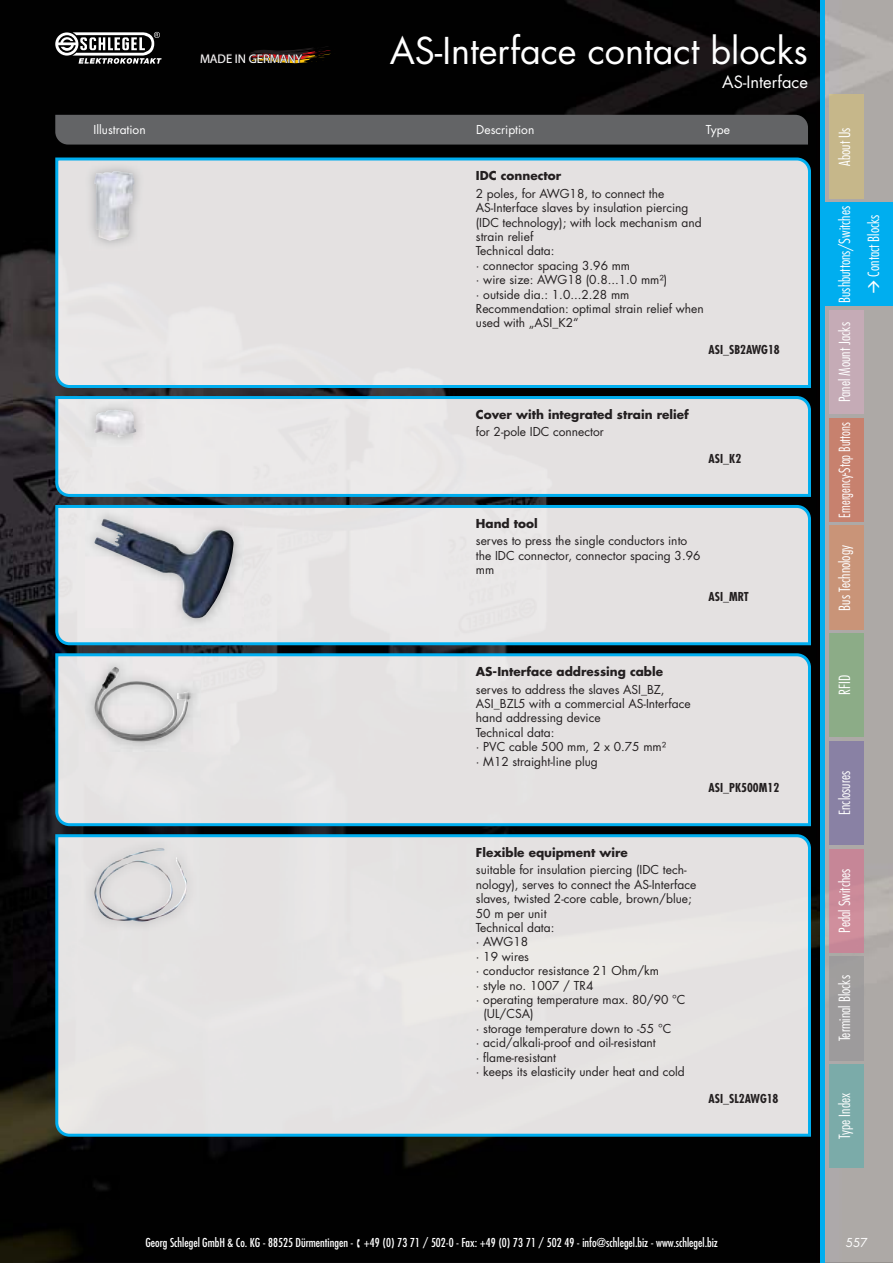
<style>
.page{position:relative;width:893px;height:1263px;background:#fff}
.page>*{position:absolute;margin:0;border:0;box-sizing:border-box;transform-origin:0 0}
.t1{font:36px "Futura Std";color:#fff}
.t2{font:16.5px "Futura Std";color:#fff}
.t3{font:300 condensed 15px/28.8px "Futura Std";color:#fff}
.t4{font:300 condensed 15px "Futura Std";color:#fff;scale:.92 1}
.t5{font:12.6px "Myriad Pro";color:#fff}
.t6{font:12px/14.4px "Futura Std";color:#231f20}
.t7{font:condensed 12px "Futura Std";color:#fff}
.t8{font:700 12px "Futura Std";color:#231f20}
.t9{font:700 condensed 12px "Futura Std";color:#231f20}
.t10{font:12px "Futura Std";color:#fff}
</style>
<div class="page">
<img style="left:13px;top:0;width:880px;height:1263px">
<svg style="left:200px;top:46px;width:135px;height:21px;background:#1a100a"></svg>
<div style="left:829px;top:634px;width:34px;height:103px;background:#8cac87"></div>
<div style="left:829px;top:95px;width:34px;height:103px;background:#c6b78a"></div>
<div style="left:829px;top:1064px;width:34px;height:104px;background:#7baba9"></div>
<div style="left:829px;top:526px;width:34px;height:103px;background:#c99478"></div>
<div style="left:829px;top:310px;width:34px;height:104px;background:#c5abb6"></div>
<div style="left:829px;top:849px;width:34px;height:103px;background:#c98998"></div>
<hr style="left:821px;top:0;width:4px;height:1263px;background:#00aeef">
<div style="left:829px;top:957px;width:34px;height:103px;background:#9d9b9c"></div>
<div style="left:829px;top:741px;width:34px;height:104px;background:#8981a4"></div>
<div style="left:825px;top:203px;width:68px;height:103px;background:#00aeef"></div>
<div style="left:829px;top:418px;width:34px;height:104px;background:#c7816e"></div>
<img style="left:0;top:0;width:13px;height:1263px">
<svg style="left:55px;top:32px;width:107px;height:32px"></svg>
<div style="left:55px;top:115px;width:753px;height:30px;background:#636466"></div>
<svg style="left:54px;top:156px;width:758px;height:234px;background:#d8dbde"></svg>
<svg style="left:54px;top:395px;width:758px;height:103px;background:#d2dce0"></svg>
<svg style="left:54px;top:503px;width:758px;height:144px;background:#ccd3d7"></svg>
<svg style="left:54px;top:652px;width:758px;height:176px;background:#d5dadc"></svg>
<div style="left:54px;top:833px;width:758px;height:305px;background:#e4e3e2"></div>
<p class="t5" style="left:200px;top:54px;width:104px">MADE IN GERMANY</p>
<h1 class="t1" style="left:390px;top:34px;width:420px">AS-Interface contact blocks</h1>
<h2 class="t2" style="left:722px;top:74px;width:87px">AS-Interface</h2>
<p class="t10" style="left:94px;top:124px;width:54px">Illustration</p>
<p class="t10" style="left:476px;top:124px;width:60px">Description</p>
<p class="t10" style="left:706px;top:124px;width:26px">Type</p>
<p class="t8" style="left:476px;top:170px;width:87px">IDC connector</p>
<p class="t6" style="left:476px;top:187px;width:229px">2 poles, for AWG18, to connect the<br>AS-Interface slaves by insulation piercing (IDC technology); with lock mechanism and strain relief<br>Technical data:<br>· connector spacing 3.96 mm<br>· wire size: AWG18 (0.8...1.0 mm²)<br>· outside dia.: 1.0...2.28 mm<br>Recommendation: optimal strain relief when used with „ASI_K2“</p>
<p class="t9" style="left:708px;top:343px;width:73px">ASI_SB2AWG18</p>
<p class="t8" style="left:476px;top:409px;width:214px">Cover with integrated strain relief</p>
<p class="t6" style="left:476px;top:425px;width:129px">for 2-pole IDC connector</p>
<p class="t9" style="left:708px;top:452px;width:34px">ASI_K2</p>
<p class="t8" style="left:476px;top:518px;width:63px">Hand tool</p>
<p class="t6" style="left:476px;top:534px;width:226px">serves to press the single conductors into the IDC connector, connector spacing 3.96 mm</p>
<p class="t9" style="left:708px;top:590px;width:42px">ASI_MRT</p>
<p class="t8" style="left:476px;top:666px;width:189px">AS-Interface addressing cable</p>
<p class="t6" style="left:476px;top:683px;width:216px">serves to address the slaves ASI_BZ,<br>ASI_BZL5 with a commercial AS-Interface hand addressing device<br>Technical data:<br>· PVC cable 500 mm, 2 x 0.75 mm²<br>· M12 straight-line plug</p>
<p class="t9" style="left:708px;top:781px;width:72px">ASI_PK500M12</p>
<p class="t8" style="left:476px;top:847px;width:153px">Flexible equipment wire</p>
<p class="t6" style="left:476px;top:864px;width:212px">suitable for insulation piercing (IDC tech-</p>
<p class="t6" style="left:476px;top:878px;width:222px">nology), serves to connect the AS-Interface</p>
<p class="t6" style="left:476px;top:892px;width:217px">slaves, twisted 2-core cable, brown/blue;</p>
<p class="t6" style="left:476px;top:907px;width:72px">50 m per unit</p>
<p class="t6" style="left:476px;top:921px;width:80px">Technical data:</p>
<p class="t6" style="left:476px;top:936px;width:54px">· AWG18</p>
<p class="t6" style="left:476px;top:950px;width:55px">· 19 wires</p>
<p class="t6" style="left:476px;top:964px;width:185px">· conductor resistance 21 Ohm/km</p>
<p class="t6" style="left:476px;top:979px;width:119px">· style no. 1007 / TR4</p>
<p class="t6" style="left:476px;top:993px;width:211px">· operating temperature max. 80/90 °C</p>
<p class="t6" style="left:483px;top:1008px;width:52px">(UL/CSA)</p>
<p class="t6" style="left:476px;top:1022px;width:197px">· storage temperature down to -55 °C</p>
<p class="t6" style="left:476px;top:1036px;width:181px">· acid/alkali-proof and oil-resistant</p>
<p class="t6" style="left:476px;top:1051px;width:82px">· flame-resistant</p>
<p class="t6" style="left:476px;top:1065px;width:210px">· keeps its elasticity under heat and cold</p>
<p class="t9" style="left:708px;top:1092px;width:72px">ASI_SL2AWG18</p>
<p class="t3" style="left:831px;top:166px;width:40px;rotate:-90deg">About Us</p>
<p class="t3" style="left:831px;top:277px;width:72px;text-indent:-26px;rotate:-90deg">Bushbuttons/Switches<br>Contact Blocks</p>
<p class="t3" style="left:831px;top:402px;width:81px;rotate:-90deg">Panel Mount Jacks</p>
<p class="t4" style="left:838px;top:518px;width:105px;rotate:-90deg">Emergency-Stop Buttons</p>
<p class="t3" style="left:831px;top:611px;width:67px;rotate:-90deg">Bus Technology</p>
<p class="t3" style="left:831px;top:695px;width:21px;rotate:-90deg">RFID</p>
<p class="t3" style="left:831px;top:815px;width:46px;rotate:-90deg">Enclosures</p>
<p class="t3" style="left:831px;top:933px;width:66px;rotate:-90deg">Pedal Switches</p>
<p class="t3" style="left:831px;top:1041px;width:68px;rotate:-90deg">Terminal Blocks</p>
<p class="t3" style="left:831px;top:1139px;width:47px;rotate:-90deg">Type Index</p>
<p class="t7" style="left:145px;top:1237px;width:574px">Georg Schlegel GmbH &amp; Co. KG - 88525 Dürmentingen - ▪ +49 (0) 73 71 / 502-0 - Fax: +49 (0) 73 71 / 502 49 - info@schlegel.biz - www.schlegel.biz</p>
<p class="t10" style="left:846px;top:1237px;width:24px">557</p>
</div>
